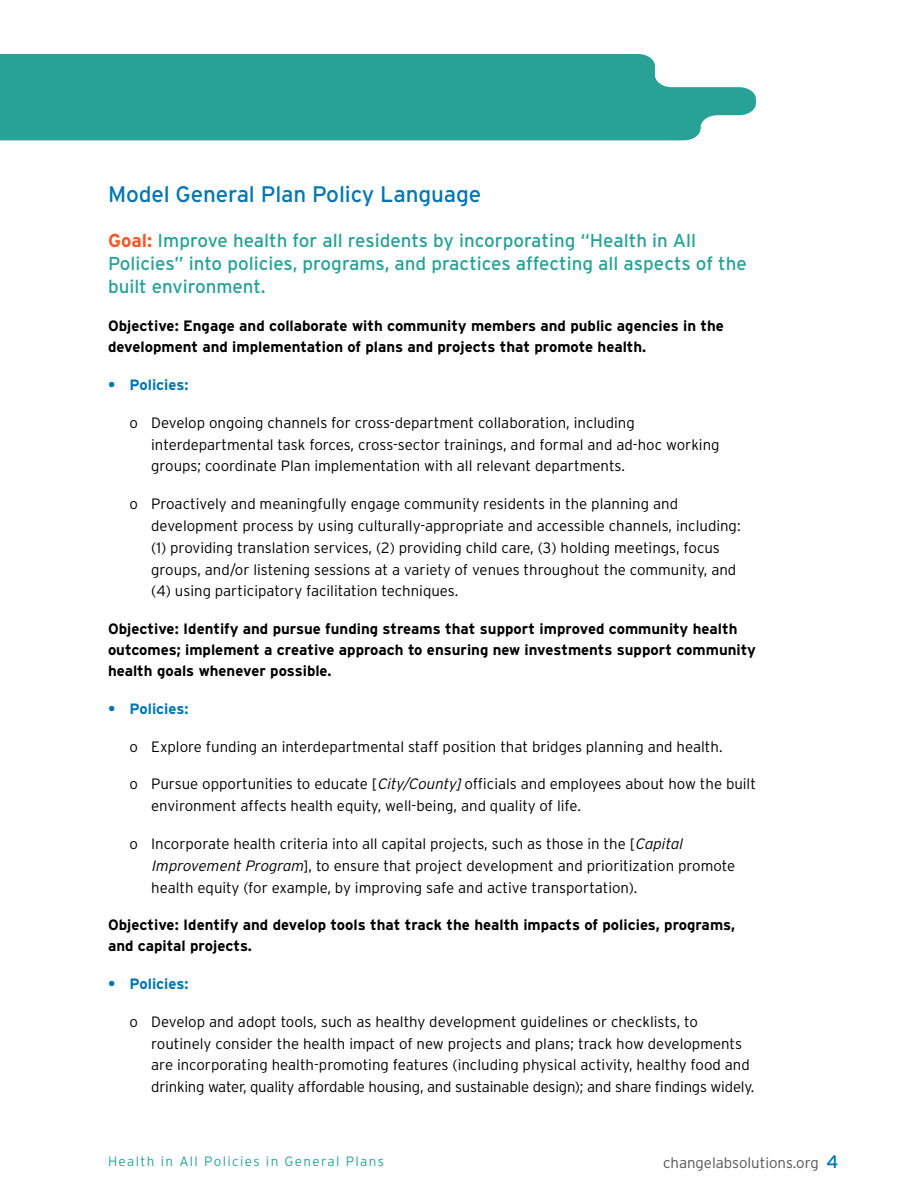
<style>
.page{position:relative;width:918px;height:1188px;background:#fff}
.page>*{position:absolute;margin:0;border:0;box-sizing:border-box;transform-origin:0 0}
.t1{font:22.5px "Interstate";letter-spacing:-.005em;color:#0076b2}
.t2{font:18.75px/23.2px "Interstate";color:#28a296}
.t3{font:300 15px/21.8px "Interstate";color:#000}
.t4{font:700 15px/21px "Interstate";color:#000}
.t5{font:700 15px "Interstate";color:#0076b2}
.t6{font:300 15px "Interstate";color:#575657}
.t7{font:300 13.5px "Interstate";letter-spacing:.1em;color:#28a296}
.s1{font-weight:700;color:#f15a29}
.s2{font-style:italic}
.s3{font-weight:400;font-size:18px;color:#0076b2}
</style>
<div class="page">
<svg style="left:0;top:54px;width:756px;height:86px;background:#37a89d"></svg>
<h1 class="t1" style="left:108px;top:181px;width:375px">Model General Plan Policy Language</h1>
<p class="t2" style="left:108px;top:228px;width:640px"><span class="s1">Goal:</span> Improve health for all residents by incorporating “Health in All<br>Policies” into policies, programs, and practices affecting all aspects of the built environment.</p>
<p class="t4" style="left:108px;top:315px;width:617px">Objective: Engage and collaborate with community members and public agencies in the development and implementation of plans and projects that promote health.</p>
<p class="t5" style="left:108px;top:376px;width:82px">• Policies:</p>
<p class="t3" style="left:151px;top:412px;width:570px;text-indent:-22px">o Develop ongoing channels for cross-department collaboration, including interdepartmental task forces, cross-sector trainings, and formal and ad-hoc working groups; coordinate Plan implementation with all relevant departments.</p>
<p class="t3" style="left:151px;top:493px;width:591px;text-indent:-22px">o Proactively and meaningfully engage community residents in the planning and development process by using culturally-appropriate and accessible channels, including: (1) providing translation services, (2) providing child care, (3) holding meetings, focus groups, and/or listening sessions at a variety of venues throughout the community, and (4) using participatory facilitation techniques.</p>
<p class="t4" style="left:108px;top:618px;width:650px">Objective: Identify and pursue funding streams that support improved community health outcomes; implement a creative approach to ensuring new investments support community health goals whenever possible.</p>
<p class="t5" style="left:108px;top:700px;width:82px">• Policies:</p>
<p class="t3" style="left:130px;top:735px;width:595px">o Explore funding an interdepartmental staff position that bridges planning and health.</p>
<p class="t3" style="left:151px;top:773px;width:606px;text-indent:-22px">o Pursue opportunities to educate [<span class="s2">City/County]</span> officials and employees about how the built environment affects health equity, well-being, and quality of life.</p>
<p class="t3" style="left:151px;top:833px;width:586px;text-indent:-22px">o Incorporate health criteria into all capital projects, such as those in the [<span class="s2">Capital<br>Improvement Program</span>], to ensure that project development and prioritization promote health equity (for example, by improving safe and active transportation).</p>
<p class="t4" style="left:108px;top:914px;width:629px">Objective: Identify and develop tools that track the health impacts of policies, programs, and capital projects.</p>
<p class="t5" style="left:108px;top:975px;width:82px">• Policies:</p>
<p class="t3" style="left:151px;top:1010px;width:605px;text-indent:-22px">o Develop and adopt tools, such as healthy development guidelines or checklists, to routinely consider the health impact of new projects and plans; track how developments are incorporating health-promoting features (including physical activity, healthy food and drinking water, quality affordable housing, and sustainable design); and share findings widely.</p>
<p class="t7" style="left:108px;top:1154px;width:278px">Health in All Policies in General Plans</p>
<p class="t6" style="left:663px;top:1154px;width:177px">changelabsolutions.org <span class="s3">4</span></p>
</div>
